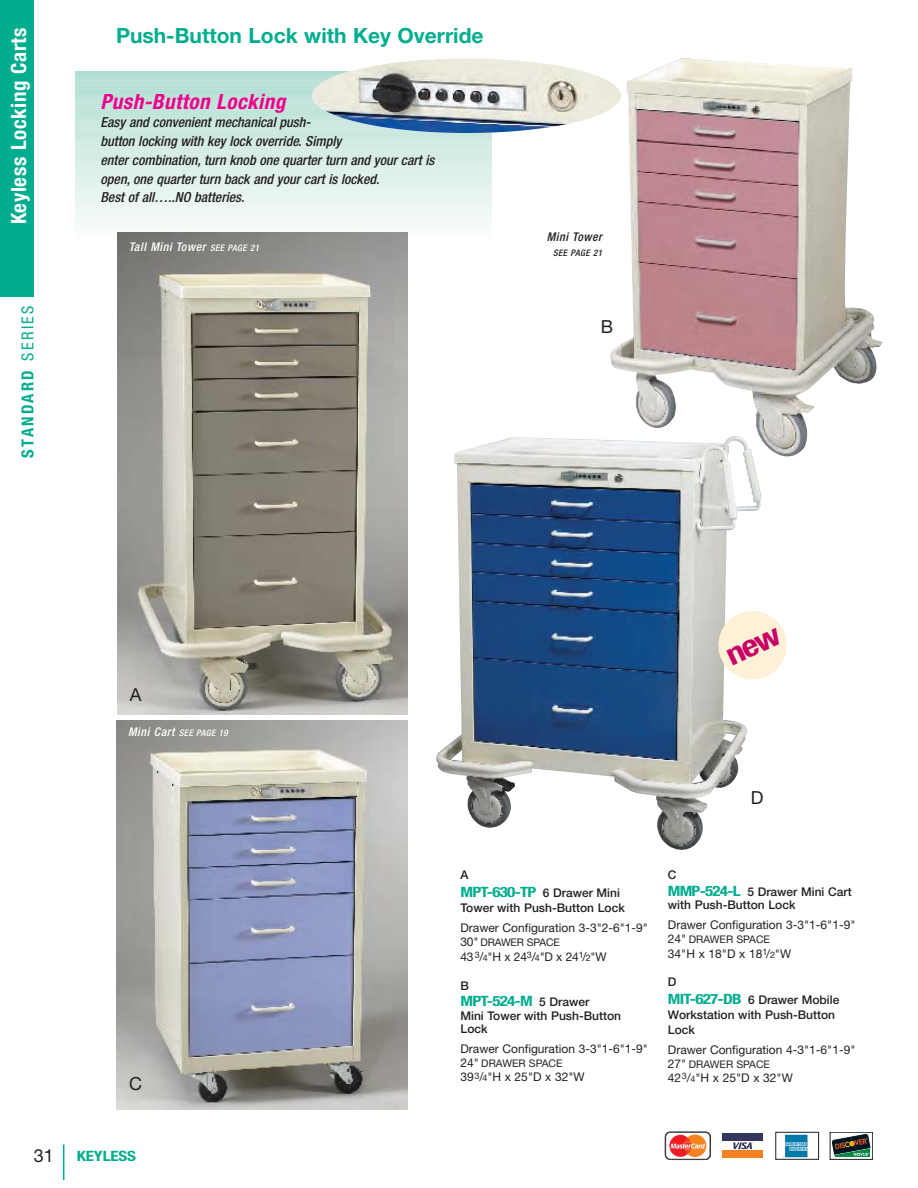
<style>
.page{position:relative;width:918px;height:1188px;background:#fff}
.page>*{position:absolute;margin:0;border:0;box-sizing:border-box;transform-origin:0 0}
.t1{font:700 21px "Helvetica Neue";color:#00ad8e}
.t2{font:700 condensed 21px "Helvetica Neue";letter-spacing:.03em;color:#fff}
.t3{font:italic 700 condensed 21px "Helvetica Neue";letter-spacing:.025em;color:#ec008c}
.t4{font:18px "Helvetica Neue";color:#231f20}
.t5{font:700 condensed 16.5px "Helvetica Neue";letter-spacing:.145em;color:#00ad8e}
.t6{font:700 condensed 14.25px "Helvetica Neue";letter-spacing:-.01em;color:#00ad8e;scale:1.2 1}
.t7{font:italic 500 condensed 13.8px/18.8px "Helvetica Neue";color:#231f20}
.t8{font:12px "Helvetica Neue";color:#231f20}
.t9{font:500 12px/18px "Helvetica Neue";color:#231f20}
.t10{font:italic 500 condensed 12px "Helvetica Neue";letter-spacing:.05em;color:#fff}
.t11{font:italic 500 condensed 12px "Helvetica Neue";letter-spacing:.05em;color:#231f20}
.t12{font:10.5px "Helvetica Neue";color:#231f20}
.t13{font:italic 500 condensed 9px "Helvetica Neue";letter-spacing:.05em;color:#fff}
.t14{font:italic 500 condensed 9px "Helvetica Neue";letter-spacing:.05em;color:#231f20}
.s1{font-weight:400}
.s2{font-size:9px}
.s3{font-size:12px}
.s4{font-weight:700;font-stretch:condensed;font-size:14.25px;color:#00ad8e}
.s5{font-weight:500;font-stretch:normal;font-size:12px;color:#231f20}
</style>
<div class="page">
<hr style="left:75px;top:71px;width:416px;height:4px;background:#aeddd1">
<hr style="left:75px;top:74px;width:416px;height:3px;background:#afddd2">
<hr style="left:75px;top:76px;width:416px;height:3px;background:#b0ddd2">
<hr style="left:75px;top:78px;width:416px;height:3px;background:#b1ded2">
<hr style="left:75px;top:80px;width:416px;height:3px;background:#b2ded3">
<hr style="left:75px;top:82px;width:416px;height:3px;background:#b3dfd4">
<hr style="left:75px;top:84px;width:416px;height:3px;background:#b4dfd4">
<hr style="left:75px;top:86px;width:416px;height:3px;background:#b5dfd5">
<hr style="left:75px;top:88px;width:416px;height:4px;background:#bee3d9">
<hr style="left:75px;top:90px;width:416px;height:4px;background:#b7e0d6">
<hr style="left:75px;top:94px;width:416px;height:4px;background:#b9e1d6">
<hr style="left:75px;top:97px;width:416px;height:3px;background:#bae1d7">
<hr style="left:75px;top:99px;width:416px;height:3px;background:#bbe2d8">
<hr style="left:75px;top:101px;width:416px;height:3px;background:#bce2d8">
<hr style="left:75px;top:103px;width:416px;height:3px;background:#bde3d9">
<hr style="left:75px;top:105px;width:416px;height:3px;background:#bee3d9">
<hr style="left:75px;top:107px;width:416px;height:3px;background:#bfe3d9">
<hr style="left:75px;top:109px;width:416px;height:4px;background:#c0e4da">
<hr style="left:75px;top:113px;width:416px;height:4px;background:#c2e5db">
<hr style="left:75px;top:115px;width:416px;height:4px;background:#c2e5dc">
<hr style="left:75px;top:118px;width:416px;height:3px;background:#c3e5dc">
<hr style="left:75px;top:120px;width:416px;height:3px;background:#c4e6dd">
<hr style="left:75px;top:122px;width:416px;height:3px;background:#c5e6dd">
<hr style="left:75px;top:124px;width:416px;height:3px;background:#c6e7de">
<hr style="left:75px;top:126px;width:416px;height:3px;background:#c7e7de">
<hr style="left:75px;top:128px;width:416px;height:3px;background:#c8e7df">
<hr style="left:75px;top:130px;width:416px;height:3px;background:#c9e8e0">
<hr style="left:75px;top:132px;width:416px;height:4px;background:#cae8e0">
<hr style="left:75px;top:136px;width:416px;height:4px;background:#cce9e1">
<hr style="left:75px;top:139px;width:416px;height:3px;background:#cde9e1">
<hr style="left:75px;top:141px;width:416px;height:3px;background:#ceeae2">
<hr style="left:75px;top:143px;width:416px;height:3px;background:#cfeae3">
<hr style="left:75px;top:145px;width:416px;height:3px;background:#d0eae3">
<hr style="left:75px;top:147px;width:416px;height:3px;background:#d1ebe4">
<hr style="left:75px;top:149px;width:416px;height:3px;background:#d2ebe4">
<hr style="left:75px;top:151px;width:416px;height:3px;background:#d3ece4">
<hr style="left:75px;top:153px;width:416px;height:4px;background:#d4ece5">
<hr style="left:75px;top:157px;width:416px;height:4px;background:#d6ede6">
<hr style="left:75px;top:160px;width:416px;height:3px;background:#d7ede7">
<hr style="left:75px;top:162px;width:416px;height:3px;background:#d8eee8">
<hr style="left:75px;top:164px;width:416px;height:3px;background:#d9eee8">
<hr style="left:75px;top:166px;width:416px;height:3px;background:#daefe9">
<hr style="left:75px;top:168px;width:416px;height:3px;background:#dbefe9">
<hr style="left:75px;top:170px;width:416px;height:3px;background:#dcefe9">
<hr style="left:75px;top:172px;width:416px;height:3px;background:#ddf0ea">
<hr style="left:75px;top:174px;width:416px;height:4px;background:#def0eb">
<hr style="left:75px;top:178px;width:416px;height:4px;background:#dff1ec">
<hr style="left:75px;top:180px;width:416px;height:4px;background:#e1f1ec">
<hr style="left:75px;top:183px;width:416px;height:3px;background:#e1f2ed">
<hr style="left:75px;top:185px;width:416px;height:3px;background:#e2f2ed">
<hr style="left:75px;top:187px;width:416px;height:3px;background:#e4f3ed">
<hr style="left:75px;top:189px;width:416px;height:3px;background:#e5f3ee">
<hr style="left:75px;top:191px;width:416px;height:3px;background:#e6f4ef">
<hr style="left:75px;top:193px;width:416px;height:3px;background:#e7f4ef">
<hr style="left:75px;top:195px;width:416px;height:3px;background:#e8f4f0">
<hr style="left:75px;top:197px;width:416px;height:4px;background:#e8f5f1">
<hr style="left:75px;top:201px;width:416px;height:4px;background:#eaf6f2">
<hr style="left:75px;top:204px;width:416px;height:3px;background:#ebf6f3">
<hr style="left:75px;top:206px;width:416px;height:3px;background:#ecf7f3">
<hr style="left:75px;top:208px;width:416px;height:3px;background:#edf7f3">
<hr style="left:75px;top:210px;width:416px;height:3px;background:#eef7f4">
<hr style="left:75px;top:212px;width:416px;height:3px;background:#eff8f4">
<hr style="left:75px;top:214px;width:416px;height:3px;background:#f0f8f5">
<hr style="left:75px;top:216px;width:416px;height:3px;background:#f1f9f6">
<hr style="left:75px;top:218px;width:416px;height:4px;background:#f2f9f6">
<hr style="left:75px;top:222px;width:416px;height:4px;background:#f4faf8">
<hr style="left:75px;top:225px;width:416px;height:3px;background:#f5fbf8">
<hr style="left:75px;top:227px;width:416px;height:3px;background:#f6fbf9">
<hr style="left:75px;top:229px;width:416px;height:3px;background:#f8fcfa">
<hr style="left:75px;top:231px;width:416px;height:3px;background:#f9fcfa">
<hr style="left:75px;top:233px;width:416px;height:3px;background:#fafdfc">
<div style="left:0;top:0;width:34px;height:297px;background:#00ad8e"></div>
<hr style="left:63px;top:1145px;width:1px;height:35px;background:#00ad8e">
<img style="left:117px;top:232px;width:291px;height:483px">
<img style="left:610px;top:58px;width:273px;height:399px">
<img style="left:312px;top:58px;width:309px;height:75px;border-radius:50%">
<img style="left:117px;top:721px;width:291px;height:388px">
<img style="left:436px;top:436px;width:326px;height:414px">
<svg style="left:664px;top:1131px;width:46px;height:29px"></svg>
<svg style="left:722px;top:1150px;width:41px;height:1px"></svg>
<div style="left:722px;top:1133px;width:41px;height:8px;background:#34355c"></div>
<div style="left:722px;top:1151px;width:41px;height:7px;background:#f5821f"></div>
<svg style="left:732px;top:1142px;width:21px;height:8px"></svg>
<div style="left:830px;top:1132px;width:43px;height:28px;border:1px solid #231f20"></div>
<svg style="left:832px;top:1134px;width:38px;height:23px"></svg>
<div style="left:776px;top:1132px;width:43px;height:28px;border:1px solid #231f20"></div>
<svg style="left:782px;top:1135px;width:26px;height:22px"></svg>
<svg style="left:715px;top:607px;width:72px;height:76px"></svg>
<h1 class="t2" style="left:11px;top:224px;width:198px;rotate:-90deg">Keyless Locking Carts</h1>
<h3 class="t5" style="left:22px;top:458px;width:154px;rotate:-90deg">STANDARD <span class="s1">SERIES</span></h3>
<h1 class="t1" style="left:116px;top:28px;width:369px">Push-Button Lock with Key Override</h1>
<h1 class="t3" style="left:100px;top:94px;width:186px">Push-Button Locking</h1>
<p class="t7" style="left:100px;top:114px;width:335px">Easy and convenient mechanical push-<br>button locking with key lock override. Simply<br>enter combination, turn knob one quarter turn and your cart is open, one quarter turn back and your cart is locked.<br>Best of all…..NO batteries.</p>
<p class="t10" style="left:129px;top:243px;width:132px">Tall Mini Tower <span class="s2">SEE PAGE 21</span></p>
<p class="t11" style="left:547px;top:232px;width:57px">Mini Tower</p>
<p class="t14" style="left:553px;top:249px;width:51px">SEE PAGE 21</p>
<h2 class="t4" style="left:601px;top:316px;width:14px">B</h2>
<h2 class="t4" style="left:130px;top:684px;width:13px">A</h2>
<p class="t13" style="left:128px;top:729px;width:101px"><span class="s3">Mini Cart</span> SEE PAGE 19</p>
<h2 class="t4" style="left:129px;top:1073px;width:14px">C</h2>
<h2 class="t4" style="left:34px;top:1145px;width:22px">31</h2>
<p class="t6" style="left:77px;top:1151px;width:51px">KEYLESS</p>
<h2 class="t4" style="left:751px;top:787px;width:14px">D</h2>
<p class="t9" style="left:461px;top:867px;width:161px">A<br><span class="s4">MPT-630-TP</span> 6 Drawer Mini</p>
<p class="t9" style="left:460px;top:900px;width:166px">Tower with Push-Button Lock</p>
<p class="t8" style="left:460px;top:923px;width:189px">Drawer Configuration 3-3"2-6"1-9"</p>
<p class="t12" style="left:460px;top:939px;width:101px"><span class="s3">30"</span> DRAWER SPACE</p>
<p class="t8" style="left:461px;top:952px;width:148px">43<sup>3</sup>/<span class="s2">4</span>"H x 24<sup>3</sup>/<span class="s2">4</span>"D x 24<sup>1</sup>/<span class="s2">2</span>"W</p>
<p class="t9" style="left:461px;top:978px;width:10px">B</p>
<p class="t6" style="left:461px;top:996px;width:109px">MPT-524-M <span class="s5">5 Drawer</span></p>
<p class="t9" style="left:461px;top:1010px;width:162px;line-height:13.5px">Mini Tower with Push-Button<br>Lock</p>
<p class="t8" style="left:461px;top:1044px;width:189px">Drawer Configuration 3-3"1-6"1-9"</p>
<p class="t12" style="left:461px;top:1060px;width:104px"><span class="s3">24"</span> DRAWER SPACE</p>
<p class="t8" style="left:461px;top:1073px;width:126px">39<sup>3</sup>/<span class="s2">4</span>"H x 25"D x 32"W</p>
<p class="t9" style="left:668px;top:868px;width:185px;line-height:16.5px">C<br><span class="s4">MMP-524-L</span> 5 Drawer Mini Cart</p>
<p class="t9" style="left:668px;top:897px;width:129px">with Push-Button Lock</p>
<p class="t8" style="left:668px;top:920px;width:189px">Drawer Configuration 3-3"1-6"1-9"</p>
<p class="t12" style="left:668px;top:936px;width:104px"><span class="s3">24"</span> DRAWER SPACE</p>
<p class="t8" style="left:668px;top:949px;width:125px">34"H x 18"D x 18<sup>1</sup>/<span class="s2">2</span>"W</p>
<p class="t9" style="left:668px;top:974px;width:173px">D<br><span class="s4">MIT-627-DB</span> 6 Drawer Mobile</p>
<p class="t9" style="left:668px;top:1008px;width:169px;line-height:15px">Workstation with Push-Button<br>Lock</p>
<p class="t8" style="left:668px;top:1045px;width:189px">Drawer Configuration 4-3"1-6"1-9"</p>
<p class="t12" style="left:668px;top:1060px;width:104px"><span class="s3">27"</span> DRAWER SPACE</p>
<p class="t8" style="left:668px;top:1074px;width:126px">42<sup>3</sup>/<span class="s2">4</span>"H x 25"D x 32"W</p>
</div>
